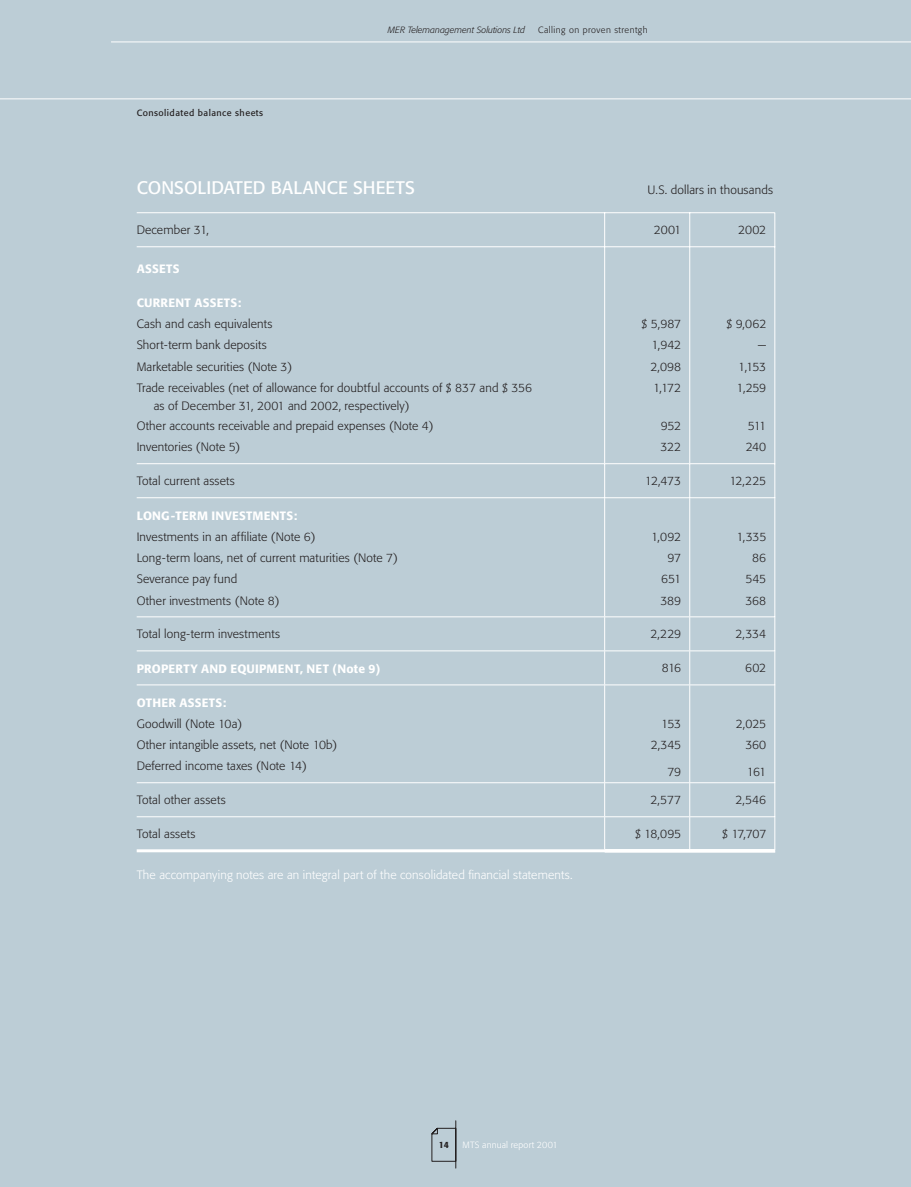
<style>
.page{position:relative;width:911px;height:1187px;background:#fff}
.page>*{position:absolute;margin:0;border:0;box-sizing:border-box;transform-origin:0 0}
.t1{font:18px "Formata";letter-spacing:.005em;color:#fff}
.t2{font:300 12px/18px "Formata";letter-spacing:.01em;color:#231f20}
.t3{font:500 12px "Formata";letter-spacing:.025em;color:#fff}
.t4{font:300 12px "Formata";letter-spacing:.01em;color:#fff}
.t5{font:italic 300 9px "Formata";color:#231f20}
.t6{font:9px "Formata";letter-spacing:.05em;color:#231f20}
.t7{font:300 9px "Formata";letter-spacing:.05em;color:#231f20}
.t8{font:300 9px "Formata";letter-spacing:.02em;color:#fff}
.t9{font:500 9px "Formata";color:#231f20}
</style>
<div class="page">
<div style="left:0;top:0;width:910px;height:1186px;background:#bccdd6"></div>
<hr style="left:0;top:98px;width:910px;height:1px;background:#fff">
<hr style="left:111px;top:42px;width:799px;height:1px;background:#fff">
<svg style="left:431px;top:1120px;width:25px;height:48px"></svg>
<hr style="left:137px;top:212px;width:467px;height:1px;background:#fff">
<hr style="left:605px;top:212px;width:84px;height:1px;background:#fff">
<hr style="left:690px;top:212px;width:85px;height:1px;background:#fff">
<hr style="left:137px;top:246px;width:638px;height:1px;background:#fff">
<hr style="left:689px;top:212px;width:1px;height:34px;background:#fff">
<hr style="left:774px;top:213px;width:1px;height:33px;background:#fff">
<svg style="left:689px;top:247px;width:1px;height:136px"></svg>
<svg style="left:774px;top:247px;width:1px;height:136px"></svg>
<hr style="left:689px;top:383px;width:1px;height:38px;background:#fff">
<hr style="left:774px;top:383px;width:1px;height:38px;background:#fff">
<svg style="left:689px;top:421px;width:1px;height:42px"></svg>
<svg style="left:689px;top:498px;width:1px;height:118px"></svg>
<hr style="left:689px;top:617px;width:1px;height:33px;background:#fff">
<hr style="left:774px;top:617px;width:1px;height:33px;background:#fff">
<hr style="left:689px;top:651px;width:1px;height:33px;background:#fff">
<hr style="left:774px;top:651px;width:1px;height:33px;background:#fff">
<svg style="left:689px;top:685px;width:1px;height:97px"></svg>
<hr style="left:689px;top:783px;width:1px;height:33px;background:#fff">
<hr style="left:774px;top:783px;width:1px;height:33px;background:#fff">
<hr style="left:689px;top:817px;width:1px;height:32px;background:#fff">
<hr style="left:774px;top:817px;width:1px;height:32px;background:#fff">
<hr style="left:604px;top:212px;width:1px;height:34px;background:#fff">
<hr style="left:604px;top:247px;width:1px;height:216px;background:#fff">
<hr style="left:604px;top:498px;width:1px;height:118px;background:#fff">
<hr style="left:604px;top:617px;width:1px;height:33px;background:#fff">
<hr style="left:604px;top:651px;width:1px;height:33px;background:#fff">
<hr style="left:604px;top:685px;width:1px;height:97px;background:#fff">
<hr style="left:604px;top:783px;width:1px;height:33px;background:#fff">
<hr style="left:604px;top:817px;width:1px;height:32px;background:#fff">
<hr style="left:137px;top:463px;width:553px;height:1px;background:#fff">
<hr style="left:604px;top:464px;width:1px;height:33px;background:#fff">
<hr style="left:690px;top:463px;width:85px;height:1px;background:#fff">
<svg style="left:774px;top:421px;width:1px;height:42px"></svg>
<hr style="left:689px;top:464px;width:1px;height:33px;background:#fff">
<hr style="left:774px;top:464px;width:1px;height:33px;background:#fff">
<hr style="left:137px;top:497px;width:638px;height:1px;background:#fff">
<hr style="left:137px;top:616px;width:638px;height:1px;background:#fff">
<svg style="left:774px;top:498px;width:1px;height:118px"></svg>
<hr style="left:137px;top:650px;width:638px;height:1px;background:#fff">
<hr style="left:137px;top:684px;width:638px;height:1px;background:#fff">
<hr style="left:137px;top:782px;width:638px;height:1px;background:#fff">
<svg style="left:774px;top:685px;width:1px;height:97px"></svg>
<hr style="left:137px;top:816px;width:638px;height:1px;background:#fff">
<hr style="left:137px;top:849px;width:638px;height:3px;background:#fff">
<p class="t6" style="left:137px;top:108px;width:128px">Consolidated balance sheets</p>
<p class="t5" style="left:387px;top:26px;width:139px">MER Telemanagement Solutions Ltd</p>
<p class="t7" style="left:538px;top:26px;width:111px">Calling on proven strentgh</p>
<h1 class="t1" style="left:137px;top:179px;width:280px">CONSOLIDATED BALANCE SHEETS</h1>
<p class="t2" style="left:647px;top:181px;width:127px">U.S. dollars in thousands</p>
<p class="t2" style="left:137px;top:222px;width:74px">December 31,</p>
<p class="t2" style="left:654px;top:222px;width:29px">2001</p>
<p class="t2" style="left:738px;top:222px;width:30px">2002</p>
<p class="t3" style="left:137px;top:264px;width:44px">ASSETS</p>
<p class="t3" style="left:137px;top:298px;width:106px">CURRENT ASSETS:</p>
<p class="t2" style="left:137px;top:316px;width:137px">Cash and cash equivalents</p>
<p class="t2" style="left:641px;top:316px;width:41px">$ 5,987</p>
<p class="t2" style="left:726px;top:316px;width:41px">$ 9,062</p>
<p class="t2" style="left:137px;top:337px;width:132px">Short-term bank deposits</p>
<p class="t2" style="left:651px;top:337px;width:31px">1,942</p>
<p class="t2" style="left:757px;top:337px;width:10px">—</p>
<p class="t2" style="left:137px;top:358px;width:157px">Marketable securities (Note 3)</p>
<p class="t2" style="left:650px;top:358px;width:32px">2,098</p>
<p class="t2" style="left:738px;top:358px;width:29px">1,153</p>
<p class="t2" style="left:154px;top:379px;width:380px;text-indent:-17px">Trade receivables (net of allowance for doubtful accounts of $ 837 and $ 356 as of December 31, 2001 and 2002, respectively)</p>
<p class="t2" style="left:653px;top:379px;width:30px">1,172</p>
<p class="t2" style="left:736px;top:379px;width:31px">1,259</p>
<p class="t2" style="left:137px;top:418px;width:298px">Other accounts receivable and prepaid expenses (Note 4)</p>
<p class="t2" style="left:660px;top:418px;width:22px">952</p>
<p class="t2" style="left:747px;top:418px;width:20px">511</p>
<p class="t2" style="left:137px;top:439px;width:105px">Inventories (Note 5)</p>
<p class="t2" style="left:660px;top:439px;width:22px">322</p>
<p class="t2" style="left:745px;top:439px;width:22px">240</p>
<p class="t2" style="left:137px;top:473px;width:100px">Total current assets</p>
<p class="t2" style="left:645px;top:473px;width:38px">12,473</p>
<p class="t2" style="left:729px;top:473px;width:38px">12,225</p>
<p class="t3" style="left:137px;top:510px;width:162px">LONG-TERM INVESTMENTS:</p>
<p class="t2" style="left:137px;top:528px;width:180px">Investments in an affiliate (Note 6)</p>
<p class="t2" style="left:651px;top:528px;width:31px">1,092</p>
<p class="t2" style="left:736px;top:528px;width:31px">1,335</p>
<p class="t2" style="left:137px;top:549px;width:263px">Long-term loans, net of current maturities (Note 7)</p>
<p class="t2" style="left:667px;top:549px;width:15px">97</p>
<p class="t2" style="left:752px;top:549px;width:16px">86</p>
<p class="t2" style="left:137px;top:571px;width:102px">Severance pay fund</p>
<p class="t2" style="left:661px;top:571px;width:22px">651</p>
<p class="t2" style="left:745px;top:571px;width:22px">545</p>
<p class="t2" style="left:137px;top:592px;width:144px">Other investments (Note 8)</p>
<p class="t2" style="left:660px;top:592px;width:22px">389</p>
<p class="t2" style="left:745px;top:592px;width:22px">368</p>
<p class="t2" style="left:137px;top:626px;width:145px">Total long-term investments</p>
<p class="t2" style="left:650px;top:626px;width:32px">2,229</p>
<p class="t2" style="left:735px;top:626px;width:32px">2,334</p>
<p class="t3" style="left:137px;top:663px;width:245px">PROPERTY AND EQUIPMENT, NET (Note 9)</p>
<p class="t2" style="left:662px;top:660px;width:21px">816</p>
<p class="t2" style="left:745px;top:660px;width:23px">602</p>
<p class="t3" style="left:137px;top:697px;width:91px">OTHER ASSETS:</p>
<p class="t2" style="left:137px;top:715px;width:107px">Goodwill (Note 10a)</p>
<p class="t2" style="left:661px;top:715px;width:22px">153</p>
<p class="t2" style="left:735px;top:715px;width:32px">2,025</p>
<p class="t2" style="left:137px;top:737px;width:202px">Other intangible assets, net (Note 10b)</p>
<p class="t2" style="left:650px;top:737px;width:32px">2,345</p>
<p class="t2" style="left:745px;top:737px;width:22px">360</p>
<p class="t2" style="left:137px;top:758px;width:172px">Deferred income taxes (Note 14)</p>
<p class="t2" style="left:667px;top:764px;width:15px">79</p>
<p class="t2" style="left:746px;top:764px;width:21px">161</p>
<p class="t2" style="left:137px;top:792px;width:90px">Total other assets</p>
<p class="t2" style="left:650px;top:792px;width:32px">2,577</p>
<p class="t2" style="left:735px;top:792px;width:32px">2,546</p>
<p class="t2" style="left:137px;top:825px;width:60px">Total assets</p>
<p class="t2" style="left:635px;top:825px;width:48px">$ 18,095</p>
<p class="t2" style="left:722px;top:825px;width:46px">$ 17,707</p>
<p class="t4" style="left:137px;top:869px;width:437px">The accompanying notes are an integral part of the consolidated financial statements.</p>
<p class="t9" style="left:439px;top:1141px;width:12px">14</p>
<p class="t8" style="left:462px;top:1141px;width:97px">MTS annual report 2001</p>
</div>
